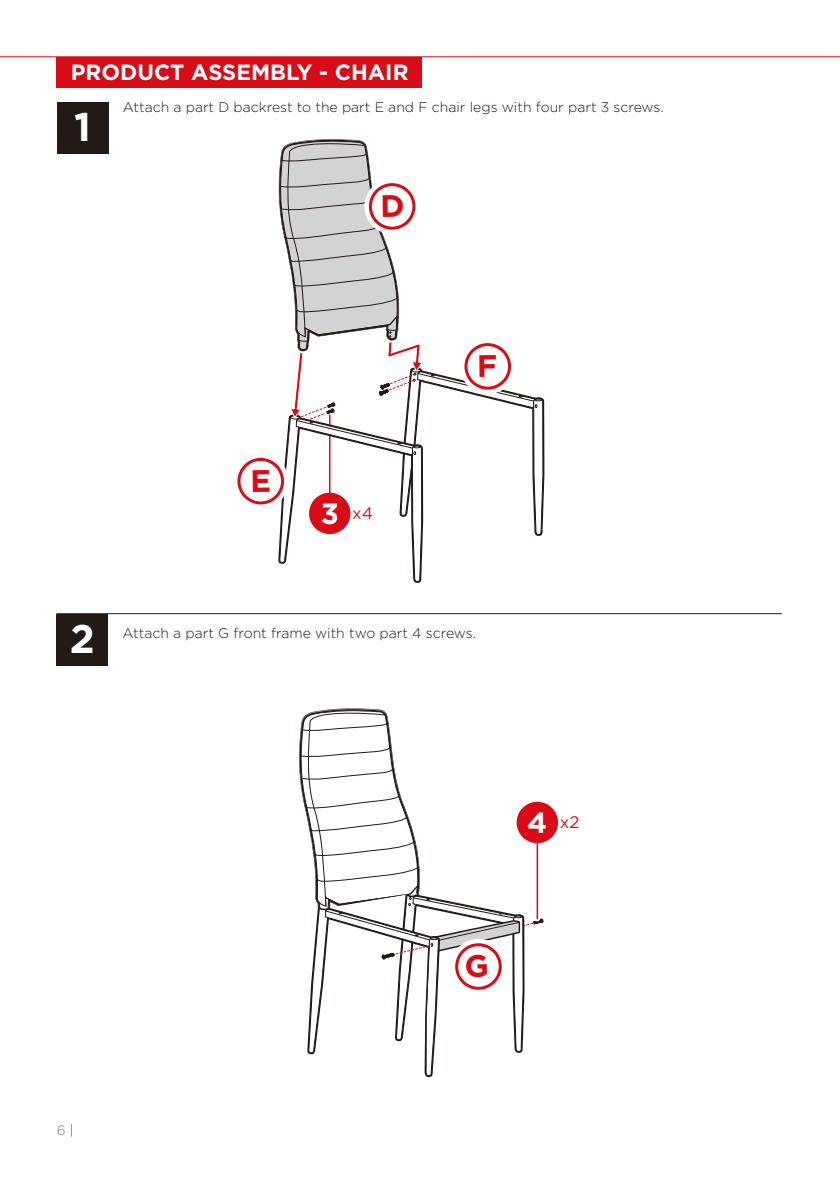
<style>
.page{position:relative;width:840px;height:1191px;background:#fff}
.page>*{position:absolute;margin:0;border:0;box-sizing:border-box;transform-origin:0 0}
.t1{font:700 40px "Gotham";color:#fff}
.t2{font:700 22px "Gotham";color:#fff}
.t3{font:16.6px "Gotham";color:#d90b17}
.t4{font:300 14px "Gotham";color:#231916}
.t5{font:13.8px "Gotham";color:#9fa0a0}
.s1{font-weight:700;font-size:29.2px;color:#fff}
.s2{font-weight:300;color:#d90b17}
</style>
<div class="page">
<div style="left:57px;top:57px;width:365px;height:30px;background:#d90b17"></div>
<hr style="left:0;top:56px;width:839px;height:1px;background:#d90b17">
<div style="left:57px;top:102px;width:51px;height:52px;background:#231916"></div>
<div style="left:56px;top:613px;width:52px;height:52px;background:#231916"></div>
<hr style="left:56px;top:613px;width:725px;height:1px;background:#231916">
<div style="left:516px;top:802px;width:41px;height:41px;background:#da0b17;border-radius:50%"></div>
<svg style="left:299px;top:708px;width:244px;height:369px"></svg>
<svg style="left:237px;top:139px;width:307px;height:444px"></svg>
<h2 class="t2" style="left:71px;top:58px;width:339px">PRODUCT ASSEMBLY - CHAIR</h2>
<h1 class="t1" style="left:74px;top:101px;width:18px">1</h1>
<p class="t4" style="left:123px;top:98px;width:542px">Attach a part D backrest to the part E and F chair legs with four part 3 screws.</p>
<p class="t3" style="left:320px;top:502px;width:54px"><span class="s1">3</span> x4</p>
<h1 class="t1" style="left:70px;top:612px;width:26px">2</h1>
<p class="t4" style="left:122px;top:624px;width:354px">Attach a part G front frame with two part 4 screws.</p>
<p class="t3" style="left:527px;top:811px;width:54px"><span class="s1">4</span> x2</p>
<p class="t5" style="left:57px;top:1121px;width:19px">6 <span class="s2">|</span></p>
</div>
